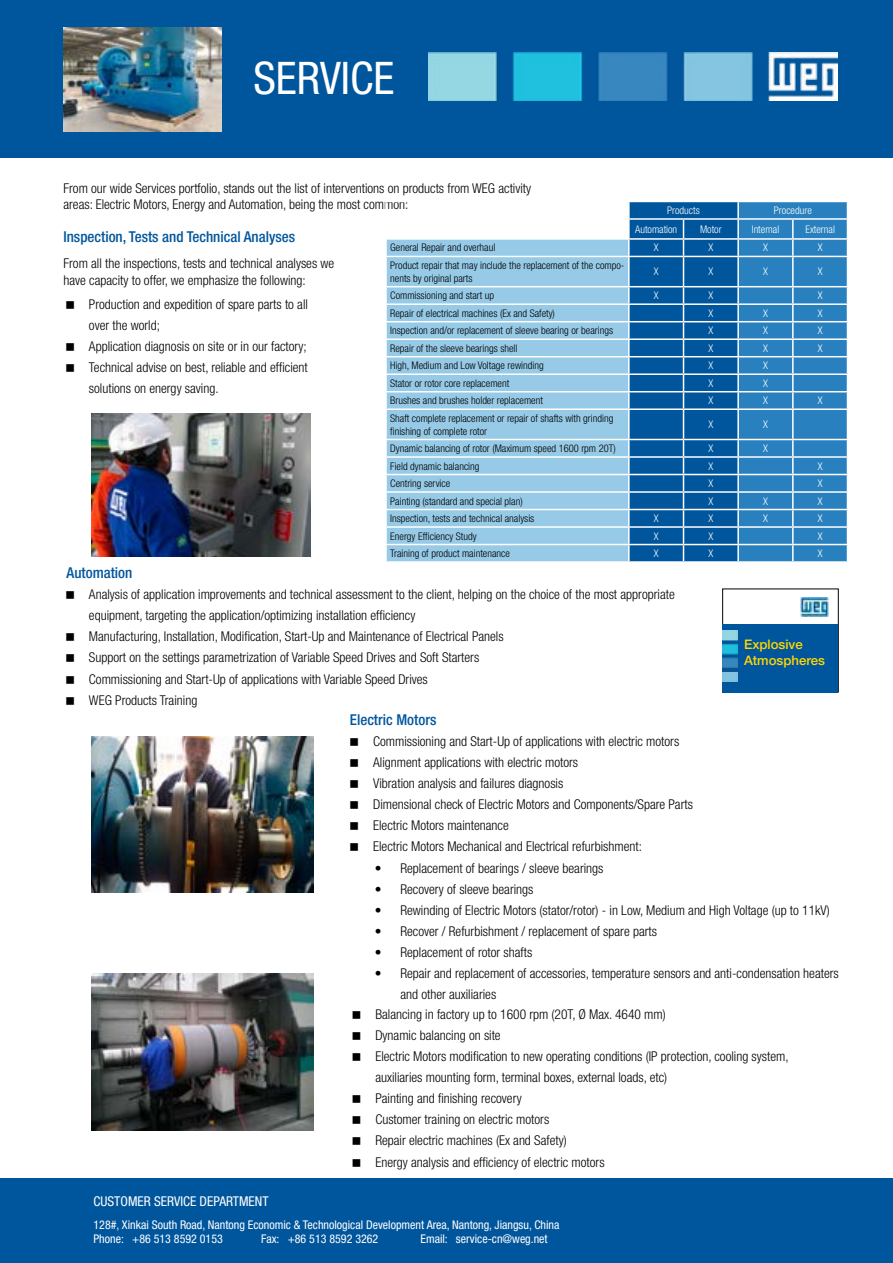
<style>
.page{position:relative;width:893px;height:1263px;background:#fff}
.page>*{position:absolute;margin:0;border:0;box-sizing:border-box;transform-origin:0 0}
.t1{font:condensed 45px "Helvetica Neue LT Pro";color:#fff}
.t2{font:500 condensed 15px "Helvetica Neue LT Pro";color:#00569d}
.t3{font:300 condensed 13.5px/21px "Helvetica Neue LT Pro";color:#000}
.t4{font:condensed 13.5px "Helvetica Neue LT Pro";color:#fff}
.t5{font:500 13.2px/15.9px "Helvetica Neue LT Pro";color:#ffd600}
.t6{font:condensed 12px/14.4px "Helvetica Neue LT Pro";color:#fff}
.t7{font:300 condensed 10.5px/12.8px "Helvetica Neue LT Pro";color:#000}
.t8{font:300 condensed 10.5px "Helvetica Neue LT Pro";color:#fff}
</style>
<div class="page">
<div style="left:0;top:1178px;width:893px;height:85px;background:#00569d"></div>
<div style="left:0;top:0;width:893px;height:157px;background:#00569d"></div>
<img style="left:63px;top:27px;width:158px;height:104px">
<img style="left:429px;top:52px;width:409px;height:48px">
<img style="left:91px;top:414px;width:220px;height:142px">
<div style="left:387px;top:240px;width:241px;height:321px;background:#96cae6"></div>
<svg style="left:386px;top:239px;width:1px;height:17px"></svg>
<hr style="left:385px;top:256px;width:244px;height:1px;background:#fff">
<hr style="left:385px;top:286px;width:244px;height:1px;background:#fff">
<hr style="left:385px;top:303px;width:244px;height:2px;background:#fff">
<hr style="left:385px;top:321px;width:244px;height:1px;background:#fff">
<hr style="left:385px;top:338px;width:244px;height:2px;background:#fff">
<hr style="left:385px;top:356px;width:244px;height:1px;background:#fff">
<hr style="left:385px;top:373px;width:244px;height:2px;background:#fff">
<hr style="left:385px;top:391px;width:244px;height:1px;background:#fff">
<svg style="left:386px;top:287px;width:1px;height:121px"></svg>
<hr style="left:385px;top:408px;width:244px;height:2px;background:#fff">
<hr style="left:385px;top:439px;width:244px;height:1px;background:#fff">
<hr style="left:385px;top:456px;width:244px;height:2px;background:#fff">
<hr style="left:385px;top:474px;width:244px;height:1px;background:#fff">
<hr style="left:385px;top:491px;width:244px;height:2px;background:#fff">
<hr style="left:385px;top:509px;width:244px;height:1px;background:#fff">
<hr style="left:385px;top:526px;width:244px;height:2px;background:#fff">
<hr style="left:385px;top:544px;width:244px;height:1px;background:#fff">
<svg style="left:386px;top:440px;width:1px;height:121px"></svg>
<svg style="left:628px;top:201px;width:220px;height:360px;background:#2d7bb6"></svg>
<div style="left:722px;top:625px;width:116px;height:68px;background:#00569d"></div>
<img style="left:801px;top:598px;width:27px;height:19px">
<img style="left:722px;top:631px;width:15px;height:51px">
<img style="left:91px;top:736px;width:223px;height:156px">
<img style="left:91px;top:974px;width:223px;height:156px">
<h1 class="t1" style="left:253px;top:51px;width:142px">SERVICE</h1>
<p class="t3" style="left:63px;top:180px;width:469px;line-height:16.2px">From our wide Services portfolio, stands out the list of interventions on products from WEG activity areas: Electric Motors, Energy and Automation, being the most common:</p>
<p class="t2" style="left:63px;top:228px;width:233px">Inspection, Tests and Technical Analyses</p>
<p class="t3" style="left:63px;top:255px;width:272px;line-height:16.2px">From all the inspections, tests and technical analyses we have capacity to offer, we emphasize the following:</p>
<p class="t3" style="left:89px;top:294px;width:221px">Production and expedition of spare parts to all over the world;<br>Application diagnosis on site or in our factory; Technical advise on best, reliable and efficient solutions on energy saving.</p>
<p class="t8" style="left:667px;top:204px;width:34px">Products</p>
<p class="t8" style="left:774px;top:204px;width:39px">Procedure</p>
<p class="t8" style="left:635px;top:223px;width:44px">Automation</p>
<p class="t8" style="left:700px;top:223px;width:23px">Motor</p>
<p class="t8" style="left:752px;top:223px;width:29px">Internal</p>
<p class="t8" style="left:805px;top:223px;width:31px">External</p>
<p class="t7" style="left:390px;top:241px;width:107px">General Repair and overhaul</p>
<p class="t8" style="left:654px;top:242px;width:6px">X</p>
<p class="t8" style="left:708px;top:242px;width:6px">X</p>
<p class="t8" style="left:763px;top:242px;width:6px">X</p>
<p class="t8" style="left:818px;top:242px;width:6px">X</p>
<p class="t7" style="left:390px;top:259px;width:236px">Product repair that may include the replacement of the compo&shy;nents by original parts</p>
<p class="t8" style="left:654px;top:266px;width:6px">X</p>
<p class="t8" style="left:708px;top:266px;width:6px">X</p>
<p class="t8" style="left:763px;top:266px;width:6px">X</p>
<p class="t8" style="left:818px;top:266px;width:6px">X</p>
<p class="t7" style="left:390px;top:289px;width:105px">Commissioning and start up</p>
<p class="t8" style="left:654px;top:289px;width:6px">X</p>
<p class="t8" style="left:708px;top:289px;width:6px">X</p>
<p class="t8" style="left:818px;top:289px;width:6px">X</p>
<p class="t7" style="left:390px;top:307px;width:166px">Repair of electrical machines (Ex and Safety)</p>
<p class="t8" style="left:708px;top:307px;width:6px">X</p>
<p class="t8" style="left:763px;top:307px;width:6px">X</p>
<p class="t8" style="left:818px;top:307px;width:6px">X</p>
<p class="t7" style="left:390px;top:324px;width:224px">Inspection and/or replacement of sleeve bearing or bearings</p>
<p class="t8" style="left:708px;top:324px;width:6px">X</p>
<p class="t8" style="left:763px;top:324px;width:6px">X</p>
<p class="t8" style="left:818px;top:324px;width:6px">X</p>
<p class="t7" style="left:390px;top:342px;width:129px">Repair of the sleeve bearings shell</p>
<p class="t8" style="left:708px;top:342px;width:6px">X</p>
<p class="t8" style="left:763px;top:342px;width:6px">X</p>
<p class="t8" style="left:818px;top:342px;width:6px">X</p>
<p class="t7" style="left:390px;top:359px;width:155px">High, Medium and Low Voltage rewinding</p>
<p class="t8" style="left:708px;top:359px;width:6px">X</p>
<p class="t8" style="left:763px;top:359px;width:6px">X</p>
<p class="t7" style="left:390px;top:377px;width:121px">Stator or rotor core replacement</p>
<p class="t8" style="left:708px;top:377px;width:6px">X</p>
<p class="t8" style="left:763px;top:377px;width:6px">X</p>
<p class="t7" style="left:390px;top:394px;width:154px">Brushes and brushes holder replacement</p>
<p class="t8" style="left:708px;top:394px;width:6px">X</p>
<p class="t8" style="left:763px;top:394px;width:6px">X</p>
<p class="t8" style="left:818px;top:394px;width:6px">X</p>
<p class="t7" style="left:390px;top:412px;width:225px">Shaft complete replacement or repair of shafts with grinding finishing of complete rotor</p>
<p class="t8" style="left:708px;top:418px;width:6px">X</p>
<p class="t8" style="left:763px;top:418px;width:6px">X</p>
<p class="t7" style="left:390px;top:442px;width:227px">Dynamic balancing of rotor (Maximum speed 1600 rpm 20T)</p>
<p class="t8" style="left:708px;top:442px;width:6px">X</p>
<p class="t8" style="left:763px;top:442px;width:6px">X</p>
<p class="t7" style="left:390px;top:459px;width:91px">Field dynamic balancing</p>
<p class="t8" style="left:708px;top:460px;width:6px">X</p>
<p class="t8" style="left:818px;top:460px;width:6px">X</p>
<p class="t7" style="left:390px;top:477px;width:62px">Centring service</p>
<p class="t8" style="left:708px;top:477px;width:6px">X</p>
<p class="t8" style="left:818px;top:477px;width:6px">X</p>
<p class="t7" style="left:390px;top:494px;width:134px">Painting (standard and special plan)</p>
<p class="t8" style="left:708px;top:495px;width:6px">X</p>
<p class="t8" style="left:763px;top:495px;width:6px">X</p>
<p class="t8" style="left:818px;top:495px;width:6px">X</p>
<p class="t7" style="left:390px;top:512px;width:146px">Inspection, tests and technical analysis</p>
<p class="t8" style="left:654px;top:512px;width:6px">X</p>
<p class="t8" style="left:708px;top:512px;width:6px">X</p>
<p class="t8" style="left:763px;top:512px;width:6px">X</p>
<p class="t8" style="left:818px;top:512px;width:6px">X</p>
<p class="t7" style="left:390px;top:529px;width:88px">Energy Efficiency Study</p>
<p class="t8" style="left:654px;top:530px;width:6px">X</p>
<p class="t8" style="left:708px;top:530px;width:6px">X</p>
<p class="t8" style="left:818px;top:530px;width:6px">X</p>
<p class="t7" style="left:390px;top:547px;width:121px">Training of product maintenance</p>
<p class="t8" style="left:654px;top:547px;width:6px">X</p>
<p class="t8" style="left:708px;top:547px;width:6px">X</p>
<p class="t8" style="left:818px;top:547px;width:6px">X</p>
<p class="t2" style="left:67px;top:564px;width:67px">Automation</p>
<p class="t3" style="left:89px;top:584px;width:587px">Analysis of application improvements and technical assessment to the client, helping on the choice of the most appropriate equipment, targeting the application/optimizing installation efficiency<br>Manufacturing, Installation, Modification, Start-Up and Maintenance of Electrical Panels<br>Support on the settings parametrization of Variable Speed Drives and Soft Starters<br>Commissioning and Start-Up of applications with Variable Speed Drives<br>WEG Products Training</p>
<p class="t5" style="left:744px;top:636px;width:82px">Explosive<br>Atmospheres</p>
<p class="t2" style="left:350px;top:711px;width:88px">Electric Motors</p>
<p class="t3" style="left:373px;top:730px;width:321px">Commissioning and Start-Up of applications with electric motors Alignment applications with electric motors<br>Vibration analysis and failures diagnosis<br>Dimensional check of Electric Motors and Components/Spare Parts Electric Motors maintenance<br>Electric Motors Mechanical and Electrical refurbishment:</p>
<p class="t3" style="left:375px;top:858px;width:230px">• Replacement of bearings / sleeve bearings</p>
<p class="t3" style="left:375px;top:879px;width:160px">• Recovery of sleeve bearings</p>
<p class="t3" style="left:375px;top:900px;width:456px">• Rewinding of Electric Motors (stator/rotor) - in Low, Medium and High Voltage (up to 11kV)</p>
<p class="t3" style="left:375px;top:921px;width:284px">• Recover / Refurbishment / replacement of spare parts</p>
<p class="t3" style="left:375px;top:942px;width:159px">• Replacement of rotor shafts</p>
<p class="t3" style="left:375px;top:963px;width:465px">• Repair and replacement of accessories, temperature sensors and anti-condensation heaters</p>
<p class="t3" style="left:400px;top:984px;width:97px">and other auxiliaries</p>
<p class="t3" style="left:375px;top:1004px;width:292px">Balancing in factory up to 1600 rpm (20T, Ø Max. 4640 mm)</p>
<p class="t3" style="left:375px;top:1025px;width:127px">Dynamic balancing on site</p>
<p class="t3" style="left:375px;top:1046px;width:415px">Electric Motors modification to new operating conditions (IP protection, cooling system,</p>
<p class="t3" style="left:375px;top:1067px;width:293px">auxiliaries mounting form, terminal boxes, external loads, etc)</p>
<p class="t3" style="left:375px;top:1088px;width:148px">Painting and fi nishing recovery</p>
<p class="t3" style="left:375px;top:1109px;width:175px">Customer training on electric motors</p>
<p class="t3" style="left:375px;top:1130px;width:193px">Repair electric machines (Ex and Safety)</p>
<p class="t3" style="left:375px;top:1151px;width:231px">Energy analysis and efficiency of electric motors</p>
<p class="t4" style="left:94px;top:1193px;width:177px">CUSTOMER SERVICE DEPARTMENT</p>
<p class="t6" style="left:94px;top:1217px;width:467px">128#, Xinkai South Road, Nantong Economic &amp; Technological Development Area, Nantong, Jiangsu, China<br>Phone: +86 513 8592 0153</p>
<p class="t6" style="left:261px;top:1232px;width:119px">Fax: +86 513 8592 3262</p>
<p class="t6" style="left:420px;top:1232px;width:129px">Email: service-cn@weg.net</p>
</div>
